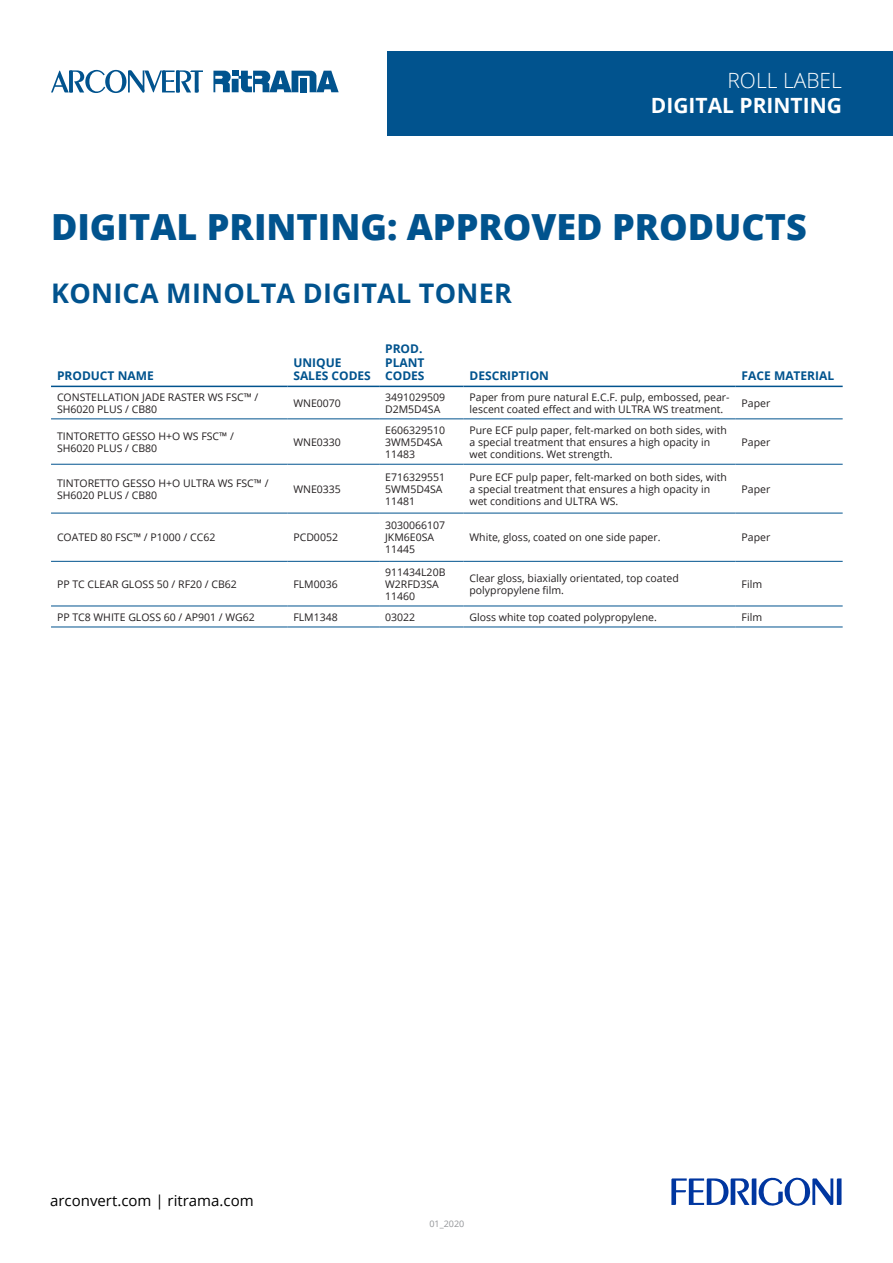
<style>
.page{position:relative;width:893px;height:1263px;background:#fff}
.page>*{position:absolute;margin:0;border:0;box-sizing:border-box;transform-origin:0 0}
.t1{font:800 36px "Open Sans";color:#01538e}
.testi_8pt{font:700 27px "Open Sans";letter-spacing:.01em;color:#01538e}
.t2{font:700 21px/25.2px "Open Sans";color:#fff;text-align:right}
.t3{font:15px "Open Sans";color:#000}
.t4{font:700 12px/13.5px "Open Sans";color:#01538e}
.t5{font:10.5px/12px "Open Sans";color:#231f20}
.t6{font:9px "Open Sans";color:#939598}
.s1{font-weight:300}
</style>
<div class="page">
<div style="left:388px;top:51px;width:505px;height:84px;background:#01538e"></div>
<svg style="left:51px;top:70px;width:152px;height:23px"></svg>
<svg style="left:213px;top:71px;width:126px;height:21px"></svg>
<svg style="left:671px;top:1178px;width:170px;height:28px"></svg>
<hr style="left:51px;top:386px;width:236px;height:1px;background:#01538e">
<hr style="left:287px;top:386px;width:92px;height:1px;background:#01538e">
<hr style="left:379px;top:386px;width:84px;height:1px;background:#01538e">
<hr style="left:463px;top:386px;width:273px;height:1px;background:#01538e">
<hr style="left:736px;top:386px;width:107px;height:1px;background:#01538e">
<hr style="left:51px;top:418px;width:236px;height:1px;background:#01538e">
<hr style="left:287px;top:418px;width:92px;height:1px;background:#01538e">
<hr style="left:379px;top:418px;width:84px;height:1px;background:#01538e">
<hr style="left:463px;top:418px;width:273px;height:1px;background:#01538e">
<hr style="left:736px;top:418px;width:107px;height:1px;background:#01538e">
<hr style="left:51px;top:464px;width:236px;height:1px;background:#01538e">
<hr style="left:287px;top:464px;width:92px;height:1px;background:#01538e">
<hr style="left:379px;top:464px;width:84px;height:1px;background:#01538e">
<hr style="left:463px;top:464px;width:273px;height:1px;background:#01538e">
<hr style="left:736px;top:464px;width:107px;height:1px;background:#01538e">
<hr style="left:51px;top:513px;width:236px;height:1px;background:#01538e">
<hr style="left:287px;top:513px;width:92px;height:1px;background:#01538e">
<hr style="left:379px;top:513px;width:84px;height:1px;background:#01538e">
<hr style="left:463px;top:513px;width:273px;height:1px;background:#01538e">
<hr style="left:736px;top:513px;width:107px;height:1px;background:#01538e">
<hr style="left:51px;top:561px;width:236px;height:1px;background:#01538e">
<hr style="left:287px;top:561px;width:92px;height:1px;background:#01538e">
<hr style="left:379px;top:561px;width:84px;height:1px;background:#01538e">
<hr style="left:463px;top:561px;width:273px;height:1px;background:#01538e">
<hr style="left:736px;top:561px;width:107px;height:1px;background:#01538e">
<hr style="left:51px;top:606px;width:236px;height:1px;background:#01538e">
<hr style="left:287px;top:606px;width:92px;height:1px;background:#01538e">
<hr style="left:379px;top:606px;width:84px;height:1px;background:#01538e">
<hr style="left:463px;top:606px;width:273px;height:1px;background:#01538e">
<hr style="left:736px;top:606px;width:107px;height:1px;background:#01538e">
<hr style="left:51px;top:627px;width:236px;height:1px;background:#01538e">
<hr style="left:287px;top:627px;width:92px;height:1px;background:#01538e">
<hr style="left:379px;top:627px;width:84px;height:1px;background:#01538e">
<hr style="left:463px;top:627px;width:273px;height:1px;background:#01538e">
<hr style="left:736px;top:627px;width:107px;height:1px;background:#01538e">
<p class="t2" style="left:651px;top:67px;width:193px"><span class="s1">ROLL LABEL<br></span>DIGITAL PRINTING</p>
<p class="t1" style="left:51px;top:200px;width:757px">DIGITAL PRINTING: APPROVED PRODUCTS</p>
<p class="testi_8pt" style="left:51px;top:274px;width:462px">KONICA MINOLTA DIGITAL TONER</p>
<p class="t4" style="left:57px;top:369px;width:98px">PRODUCT NAME</p>
<p class="t4" style="left:293px;top:355px;width:79px">UNIQUE<br>SALES CODES</p>
<p class="t4" style="left:385px;top:342px;width:41px">PROD.<br>PLANT<br>CODES</p>
<p class="t4" style="left:469px;top:369px;width:81px">DESCRIPTION</p>
<p class="t4" style="left:742px;top:369px;width:94px">FACE MATERIAL</p>
<p class="t5" style="left:57px;top:391px;width:203px">CONSTELLATION JADE RASTER WS FSC™ /<br>SH6020 PLUS / CB80</p>
<p class="t5" style="left:293px;top:397px;width:49px">WNE0070</p>
<p class="t5" style="left:385px;top:391px;width:62px">3491029509<br>D2M5D4SA</p>
<p class="t5" style="left:469px;top:391px;width:262px">Paper from pure natural E.C.F. pulp, embossed, pear&shy;lescent coated effect and with ULTRA WS treatment.</p>
<p class="t5" style="left:742px;top:397px;width:30px">Paper</p>
<p class="t5" style="left:57px;top:429px;width:178px">TINTORETTO GESSO H+O WS FSC™ /</p>
<p class="t5" style="left:57px;top:441px;width:102px">SH6020 PLUS / CB80</p>
<p class="t5" style="left:385px;top:423px;width:61px">E606329510<br>3WM5D4SA<br>11483</p>
<p class="t5" style="left:469px;top:423px;width:259px">Pure ECF pulp paper, felt-marked on both sides, with a special treatment that ensures a high opacity in wet conditions. Wet strength.</p>
<p class="t5" style="left:293px;top:435px;width:49px">WNE0330</p>
<p class="t5" style="left:742px;top:435px;width:30px">Paper</p>
<p class="t5" style="left:57px;top:477px;width:213px">TINTORETTO GESSO H+O ULTRA WS FSC™ /<br>SH6020 PLUS / CB80</p>
<p class="t5" style="left:293px;top:483px;width:49px">WNE0335</p>
<p class="t5" style="left:385px;top:471px;width:61px">E716329551<br>5WM5D4SA<br>11481</p>
<p class="t5" style="left:469px;top:471px;width:259px">Pure ECF pulp paper, felt-marked on both sides, with a special treatment that ensures a high opacity in wet conditions and ULTRA WS.</p>
<p class="t5" style="left:742px;top:483px;width:30px">Paper</p>
<p class="t5" style="left:57px;top:531px;width:160px">COATED 80 FSC™ / P1000 / CC62</p>
<p class="t5" style="left:293px;top:531px;width:46px">PCD0052</p>
<p class="t5" style="left:57px;top:578px;width:181px">PP TC CLEAR GLOSS 50 / RF20 / CB62</p>
<p class="t5" style="left:293px;top:578px;width:46px">FLM0036</p>
<p class="t5" style="left:385px;top:519px;width:62px">3030066107<br>JKM6E0SA<br>11445</p>
<p class="t5" style="left:469px;top:531px;width:193px">White, gloss, coated on one side paper.</p>
<p class="t5" style="left:742px;top:531px;width:30px">Paper</p>
<p class="t5" style="left:385px;top:566px;width:62px">911434L20B<br>W2RFD3SA<br>11460</p>
<p class="t5" style="left:469px;top:572px;width:211px">Clear gloss, biaxially orientated, top coated</p>
<p class="t5" style="left:469px;top:584px;width:96px">polypropylene film.</p>
<p class="t5" style="left:742px;top:578px;width:22px">Film</p>
<p class="t5" style="left:57px;top:610px;width:199px">PP TC8 WHITE GLOSS 60 / AP901 / WG62</p>
<p class="t5" style="left:293px;top:610px;width:46px">FLM1348</p>
<p class="t5" style="left:385px;top:610px;width:32px">03022</p>
<p class="t5" style="left:469px;top:610px;width:189px">Gloss white top coated polypropylene.</p>
<p class="t5" style="left:742px;top:610px;width:22px">Film</p>
<p class="t3" style="left:50px;top:1190px;width:205px">arconvert.com | ritrama.com</p>
<p class="t6" style="left:429px;top:1218px;width:36px">01_2020</p>
</div>
